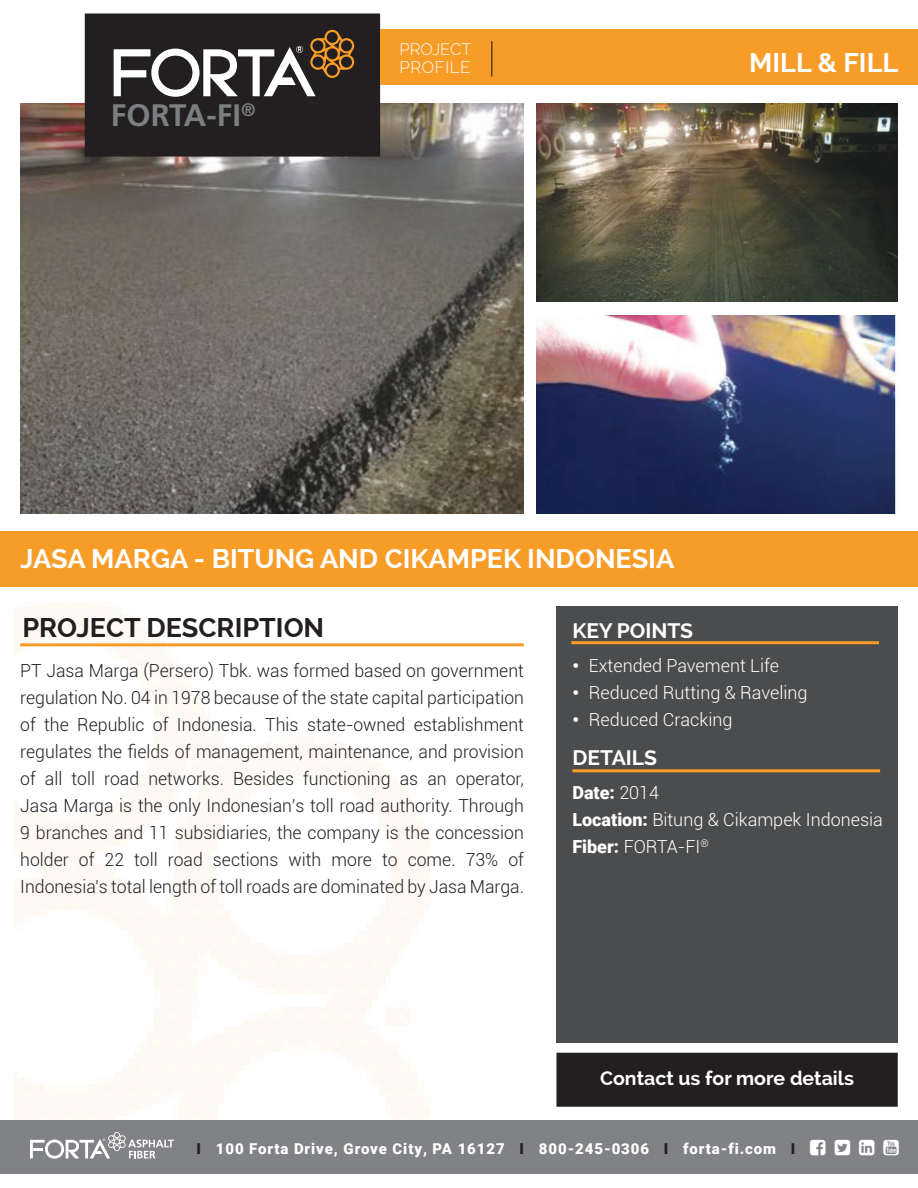
<style>
.page{position:relative;width:918px;height:1188px;background:#fff}
.page>*{position:absolute;margin:0;border:0;box-sizing:border-box;transform-origin:0 0}
.t1{font:700 31.05px "Frutiger";color:#7c7e81}
.Project___Location{font:700 27px "Raleway";color:#fff}
.Project_Description{font:700 27px "Raleway";color:#231f20}
.Application{font:700 27px "Raleway";color:#fff}
.Key_Points___Details{font:700 21px "Raleway";color:#fff}
.More_Details{font:700 19.5px "Raleway";color:#fff}
.Description_Body{font:300 18px/27px "Roboto";color:#231f20;text-align:justify}
.Bullets{font:300 18px "Roboto";color:#fff}
.t2{font:900 18px "Roboto";color:#fff}
.t3{font:300 16.5px "Raleway";letter-spacing:-.005em;color:#fff}
.t4{font:300 16.5px "Raleway";letter-spacing:.04em;color:#fff}
.t5{font:900 15px "Roboto";letter-spacing:.06em;color:#fff}
.s1{font-weight:900}
.s2{font-weight:300}
.s3{color:#231f20}
</style>
<div class="page">
<img style="left:537px;top:104px;width:361px;height:197px">
<img style="left:20px;top:104px;width:504px;height:409px">
<img style="left:537px;top:316px;width:359px;height:197px">
<div style="left:86px;top:14px;width:293px;height:142px;background:#231f20"></div>
<div style="left:85px;top:14px;width:295px;height:143px;border:2px solid #231f20"></div>
<div style="left:556px;top:606px;width:342px;height:436px;background:#4b4c4d"></div>
<div style="left:0;top:531px;width:918px;height:56px;background:#f89c28"></div>
<div style="left:0;top:1120px;width:918px;height:54px;background:#808285"></div>
<div style="left:380px;top:29px;width:538px;height:56px;background:#f89c28"></div>
<hr style="left:491px;top:41px;width:1px;height:36px;background:#231f20">
<div style="left:557px;top:1053px;width:340px;height:53px;background:#231f20"></div>
<div style="left:556px;top:1053px;width:342px;height:54px;border:2px solid #231f20"></div>
<hr style="left:20px;top:643px;width:504px;height:3px;background:#f89c28">
<hr style="left:571px;top:641px;width:308px;height:3px;background:#f89c28">
<hr style="left:572px;top:769px;width:308px;height:3px;background:#f89c28">
<svg style="left:114px;top:30px;width:240px;height:67px"></svg>
<svg style="left:30px;top:1132px;width:144px;height:27px"></svg>
<p class="t1" style="left:111px;top:97px;width:146px">FORTA-FI<sup>®</sup></p>
<p class="t3" style="left:400px;top:40px;width:73px">PROJECT</p>
<p class="t4" style="left:400px;top:58px;width:72px">PROFILE</p>
<p class="Application" style="left:749px;top:47px;width:151px">MILL &amp; FILL</p>
<p class="Project___Location" style="left:20px;top:543px;width:655px">JASA MARGA - BITUNG AND CIKAMPEK INDONESIA</p>
<p class="Project_Description" style="left:22px;top:612px;width:303px">PROJECT DESCRIPTION</p>
<p class="Key_Points___Details" style="left:572px;top:618px;width:122px">KEY POINTS</p>
<p class="Bullets" style="left:572px;top:653px;width:208px"><span class="s1">•</span> Extended Pavement Life</p>
<p class="Bullets" style="left:572px;top:680px;width:237px"><span class="s1">•</span> Reduced Rutting &amp; Raveling</p>
<p class="Bullets" style="left:572px;top:707px;width:162px"><span class="s1">•</span> Reduced Cracking</p>
<p class="Key_Points___Details" style="left:572px;top:746px;width:86px">DETAILS</p>
<p class="t2" style="left:572px;top:780px;width:88px">Date: <span class="s2">2014</span></p>
<p class="Bullets" style="left:572px;top:808px;width:312px"><span class="s1">Location:</span> Bitung &amp; Cikampek Indonesia</p>
<p class="Bullets" style="left:572px;top:835px;width:138px"><span class="s1">Fiber:</span> FORTA-FI<sup>®</sup></p>
<p class="Description_Body" style="left:20px;top:656px;width:505px">PT Jasa Marga (Persero) Tbk. was formed based on government regulation No. 04 in 1978 because of the state capital participation of the Republic of Indonesia. This state-owned establishment regulates the fields of management, maintenance, and provision of all toll road networks. Besides functioning as an operator, Jasa Marga is the only Indonesian’s toll road authority. Through 9 branches and 11 subsidiaries, the company is the concession holder of 22 toll road sections with more to come. 73% of Indonesia’s total length of toll roads are dominated by Jasa Marga.</p>
<p class="More_Details" style="left:600px;top:1067px;width:255px">Contact us for more details</p>
<p class="t5" style="left:197px;top:1138px;width:600px"><span class="s3">I</span> 100 Forta Drive, Grove City, PA 16127 <span class="s3">I</span> 800-245-0306 <span class="s3">I</span> forta-fi.com <span class="s3">I</span></p>
</div>
